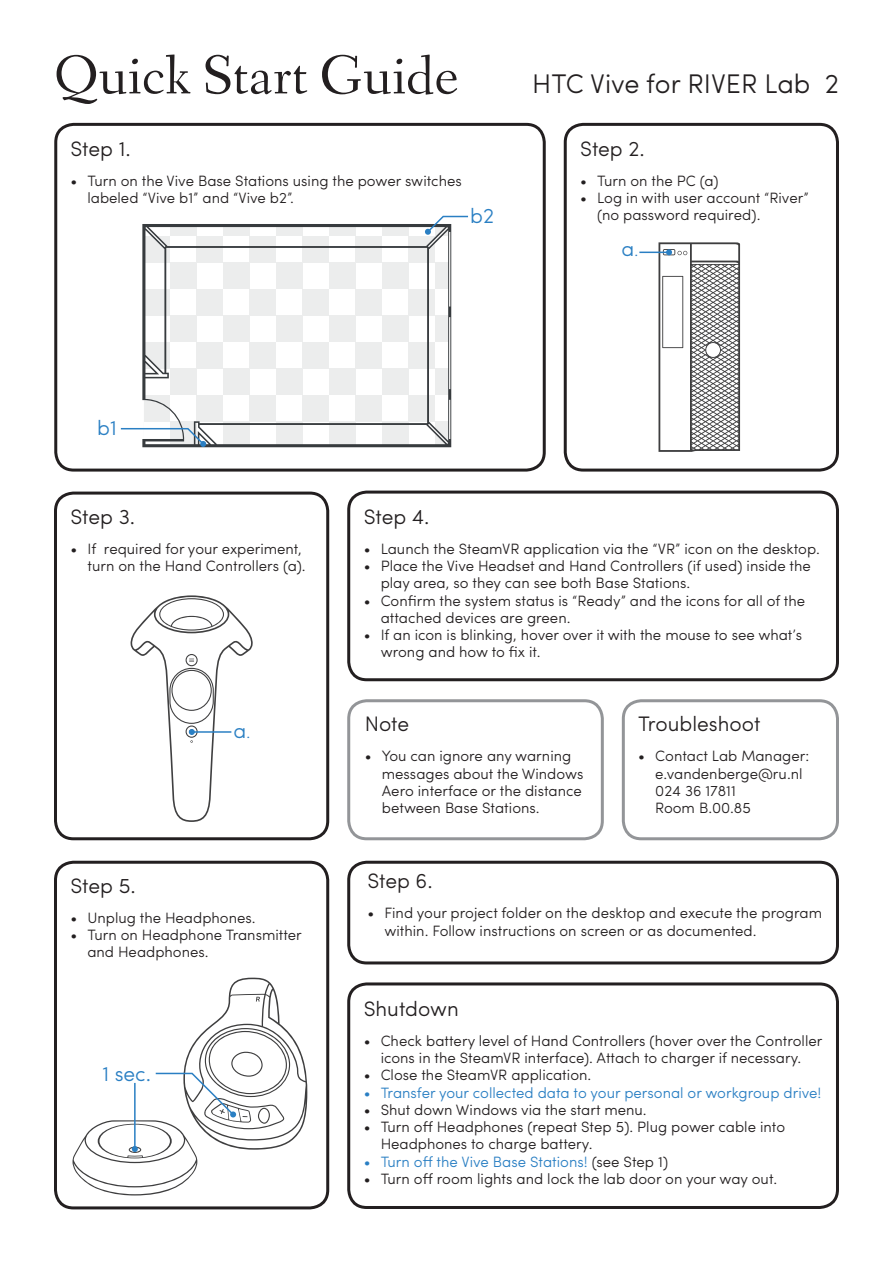
<style>
.page{position:relative;width:893px;height:1263px;background:#fff}
.page>*{position:absolute;margin:0;border:0;box-sizing:border-box;transform-origin:0 0}
.t1{font:57px "Fanwood";color:#231f20}
.Subtitle{font:300 27px "Sofia Pro";color:#231f20}
.Step{font:300 21px "Sofia Pro";letter-spacing:-.005em;color:#231f20}
.Diagram{font:300 21px "Sofia Pro";color:#2a7fc3}
.t2{font:300 15px/17.2px "Sofia Pro";color:#231f20}
.t3{font:300 15px "Sofia Pro";color:#2a7fc3}
.s1{font-size:15px}
.s2{color:#231f20}
</style>
<div class="page">
<div style="left:54px;top:123px;width:492px;height:349px;border:3px solid #231f20;border-radius:18px"></div>
<div style="left:347px;top:861px;width:492px;height:103px;border:3px solid #231f20;border-radius:18px"></div>
<svg style="left:142px;top:224px;width:309px;height:223px;fill:#eceded"></svg>
<div style="left:347px;top:699px;width:257px;height:141px;border:3px solid #939598;border-radius:18px"></div>
<div style="left:347px;top:982px;width:492px;height:227px;border:3px solid #231f20;border-radius:18px"></div>
<svg style="left:120px;top:427px;width:86px;height:20px"></svg>
<div style="left:564px;top:123px;width:275px;height:349px;border:3px solid #231f20;border-radius:18px"></div>
<div style="left:347px;top:491px;width:492px;height:190px;border:3px solid #231f20;border-radius:18px"></div>
<div style="left:54px;top:492px;width:275px;height:348px;border:3px solid #231f20;border-radius:18px"></div>
<div style="left:54px;top:861px;width:275px;height:348px;border:3px solid #231f20;border-radius:18px"></div>
<svg style="left:73px;top:978px;width:234px;height:217px"></svg>
<div style="left:622px;top:699px;width:217px;height:141px;border:3px solid #939598;border-radius:18px"></div>
<hr style="left:639px;top:252px;width:30px;height:1px;background:#2a7fc3">
<svg style="left:658px;top:242px;width:82px;height:210px"></svg>
<svg style="left:131px;top:595px;width:122px;height:227px"></svg>
<svg style="left:425px;top:215px;width:43px;height:20px"></svg>
<p class="t1" style="left:54px;top:42px;width:406px">Quick Start Guide</p>
<p class="Step" style="left:70px;top:133px;width:62px">Step 1.</p>
<p class="t2" style="left:87px;top:171px;width:376px;text-indent:-17px">• Turn on the Vive Base Stations using the power switches labeled “Vive b1” and “Vive b2”.</p>
<p class="Diagram" style="left:470px;top:200px;width:25px">b2</p>
<p class="Subtitle" style="left:532px;top:64px;width:308px">HTC Vive for RIVER Lab 2</p>
<p class="Step" style="left:580px;top:133px;width:66px">Step 2.</p>
<p class="t2" style="left:580px;top:171px;width:140px">• Turn on the PC (a)</p>
<p class="t2" style="left:597px;top:188px;width:213px;text-indent:-17px">• Log in with user account “River” (no password required).</p>
<p class="Diagram" style="left:622px;top:234px;width:18px">a<span class="s1">.</span></p>
<p class="Diagram" style="left:97px;top:412px;width:21px">b1</p>
<p class="Step" style="left:70px;top:501px;width:66px">Step 3.</p>
<p class="t2" style="left:70px;top:539px;width:237px;text-align:right">• If required for your experiment, turn on the Hand Controllers (a).</p>
<p class="Diagram" style="left:234px;top:715px;width:18px">a<span class="s1">.</span></p>
<p class="Step" style="left:70px;top:870px;width:67px">Step 5.</p>
<p class="t2" style="left:70px;top:908px;width:187px">• Unplug the Headphones.</p>
<p class="t2" style="left:87px;top:925px;width:216px;text-indent:-17px">• Turn on Headphone Transmitter and Headphones.</p>
<p class="Diagram" style="left:102px;top:1058px;width:50px">1 sec.</p>
<p class="Step" style="left:364px;top:501px;width:67px">Step 4.</p>
<p class="t2" style="left:364px;top:539px;width:458px">• Launch the SteamVR application via the “VR” icon on the desktop.</p>
<p class="t2" style="left:381px;top:556px;width:432px;text-indent:-17px">• Place the Vive Headset and Hand Controllers (if used) inside the play area, so they can see both Base Stations.</p>
<p class="t2" style="left:381px;top:591px;width:426px;text-indent:-17px">• Confirm the system status is “Ready” and the icons for all of the attached devices are green.</p>
<p class="t2" style="left:381px;top:625px;width:423px;text-indent:-17px">• If an icon is blinking, hover over it with the mouse to see what’s wrong and how to fix it.</p>
<p class="Step" style="left:365px;top:708px;width:46px">Note</p>
<p class="t2" style="left:382px;top:746px;width:203px;text-indent:-17px">• You can ignore any warning messages about the Windows<br>Aero interface or the distance between Base Stations.</p>
<p class="Step" style="left:638px;top:708px;width:124px">Troubleshoot</p>
<p class="t2" style="left:655px;top:746px;width:155px;text-indent:-17px">• Contact Lab Manager: e.vandenberge@ru.nl<br>024 36 17811<br>Room B.00.85</p>
<p class="Step" style="left:367px;top:866px;width:67px">Step 6.</p>
<p class="t2" style="left:384px;top:904px;width:439px;text-indent:-17px">• Find your project folder on the desktop and execute the program within. Follow instructions on screen or as documented.</p>
<p class="Step" style="left:364px;top:993px;width:97px">Shutdown</p>
<p class="t2" style="left:364px;top:1031px;width:460px;text-align:center">• Check battery level of Hand Controllers (hover over the Controller icons in the SteamVR interface). Attach to charger if necessary.</p>
<p class="t2" style="left:364px;top:1065px;width:229px">• Close the SteamVR application.</p>
<p class="t3" style="left:364px;top:1081px;width:459px">• Transfer your collected data to your personal or workgroup drive!</p>
<p class="t2" style="left:364px;top:1100px;width:285px">• Shut down Windows via the start menu.</p>
<p class="t2" style="left:381px;top:1117px;width:406px;text-indent:-17px">• Turn off Headphones (repeat Step 5). Plug power cable into<br>Headphones to charge battery.</p>
<p class="t3" style="left:364px;top:1150px;width:306px">• Turn off the Vive Base Stations! <span class="s2">(see Step 1)</span></p>
<p class="t2" style="left:364px;top:1169px;width:415px">• Turn off room lights and lock the lab door on your way out.</p>
</div>
